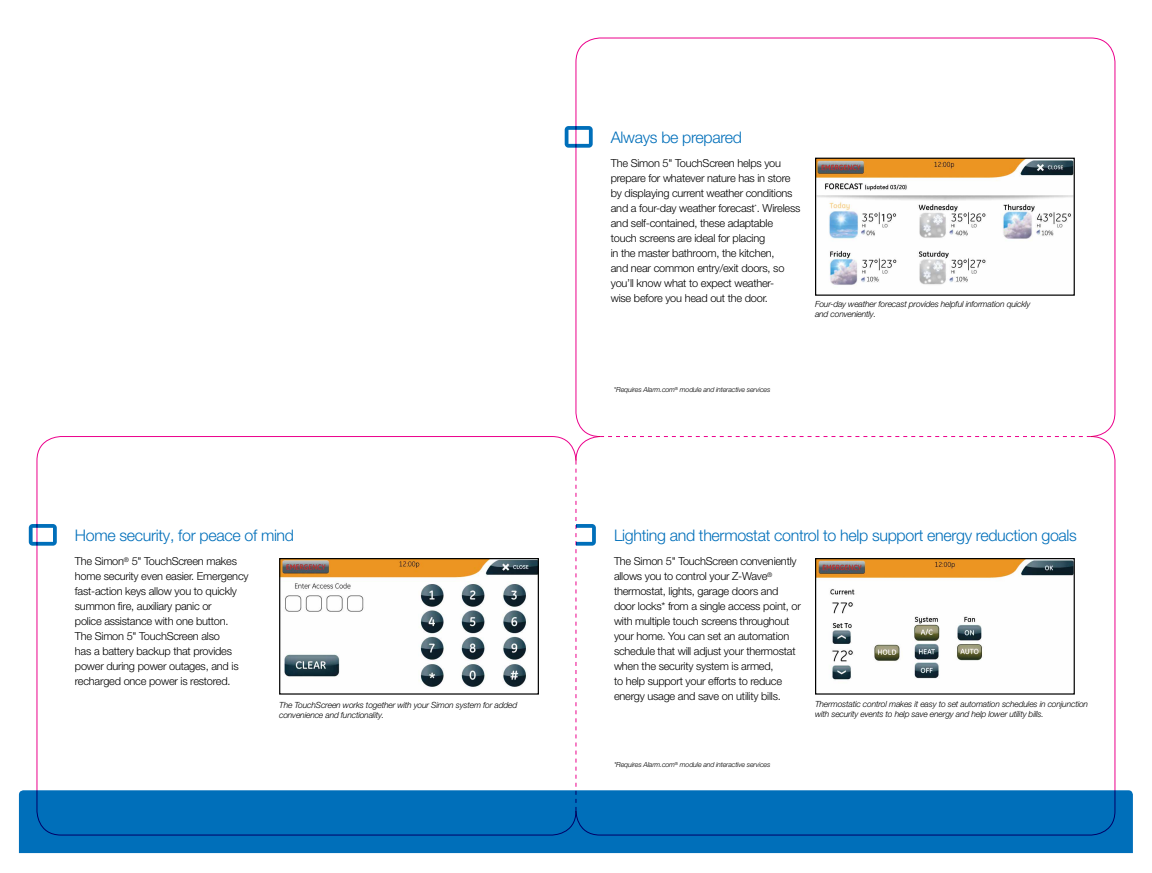
<style>
.page{position:relative;width:1152px;height:873px;background:#fff}
.page>*{position:absolute;margin:0;border:0;box-sizing:border-box;transform-origin:0 0}
.t1{font:300 16px "Helvetica Neue LT Pro";letter-spacing:-.02em;color:#006fba}
.t2{font:300 11px/15px "Helvetica Neue LT Pro";letter-spacing:-.02em;color:#000}
.t3{font:italic 300 8.5px/10.5px "Helvetica Neue LT Pro";letter-spacing:-.02em;color:#000}
.t4{font:italic 300 7px "Helvetica Neue LT Pro";letter-spacing:-.02em;color:#000}
</style>
<div class="page">
<img style="left:817px;top:160px;width:256px;height:125px">
<div style="left:815px;top:158px;width:260px;height:138px;border:1px solid #000"></div>
<img style="left:281px;top:560px;width:256px;height:127px">
<div style="left:279px;top:558px;width:260px;height:137px;border:1px solid #000"></div>
<div style="left:19px;top:790px;width:1114px;height:63px;background:#006fba"></div>
<svg style="left:29px;top:524px;width:28px;height:22px"></svg>
<svg style="left:565px;top:126px;width:28px;height:22px"></svg>
<svg style="left:575px;top:436px;width:540px;height:400px"></svg>
<svg style="left:575px;top:436px;width:516px;height:375px"></svg>
<h1 class="t1" style="left:75px;top:526px;width:221px">Home security, for peace of mind</h1>
<p class="t2" style="left:75px;top:554px;width:175px">The Simon<sup>®</sup> 5" TouchScreen makes home security even easier. Emergency fast-action keys allow you to quickly summon fire, auxiliary panic or<br>police assistance with one button.<br>The Simon 5" TouchScreen also<br>has a battery backup that provides power during power outages, and is recharged once power is restored.</p>
<p class="t3" style="left:279px;top:699px;width:240px">The TouchScreen works together with your Simon system for added convenience and functionality.</p>
<h1 class="t1" style="left:611px;top:128px;width:133px">Always be prepared</h1>
<p class="t2" style="left:611px;top:156px;width:191px">The Simon 5" TouchScreen helps you prepare for whatever nature has in store by displaying current weather conditions and a four-day weather forecast<sup>*</sup>. Wireless and self-contained, these adaptable touch screens are ideal for placing<br>in the master bathroom, the kitchen,<br>and near common entry/exit doors, so you’ll know what to expect weather-<br>wise before you head out the door.</p>
<p class="t3" style="left:815px;top:298px;width:217px">Four-day weather forecast provides helpful information quickly and conveniently.</p>
<p class="t4" style="left:614px;top:386px;width:158px">*Requires Alarm.com<sup>®</sup> module and interactive services</p>
<h1 class="t1" style="left:614px;top:526px;width:464px">Lighting and thermostat control to help support energy reduction goals</h1>
<p class="t2" style="left:614px;top:554px;width:188px">The Simon 5" TouchScreen conveniently allows you to control your Z-Wave<sup>® </sup>thermostat, lights, garage doors and door locks* from a single access point, or with multiple touch screens throughout your home. You can set an automation schedule that will adjust your thermostat when the security system is armed,<br>to help support your efforts to reduce energy usage and save on utility bills.</p>
<p class="t3" style="left:815px;top:698px;width:275px">Thermostatic control makes it easy to set automation schedules in conjunction with security events to help save energy and help lower utility bills.</p>
<p class="t4" style="left:614px;top:761px;width:158px">*Requires Alarm.com<sup>®</sup> module and interactive services</p>
</div>
